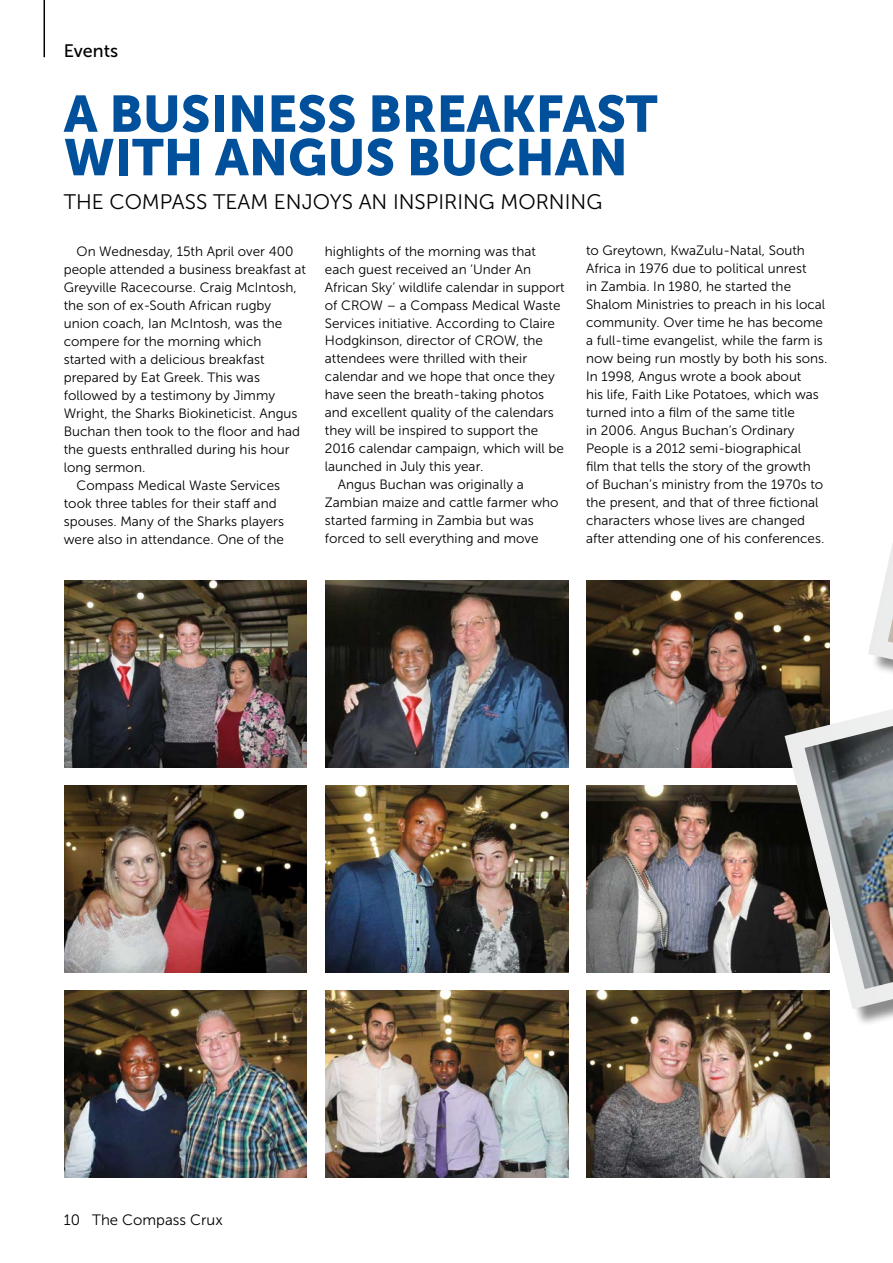
<style>
.page{position:relative;width:893px;height:1263px;background:#fff}
.page>*{position:absolute;margin:0;border:0;box-sizing:border-box;transform-origin:0 0}
.t1{font:51px/43.5px "Museo Sans 900";color:#00509b}
.t2{font:21px "Museo Sans 300";color:#000}
.t3{font:18px "Museo Sans 500";color:#000}
.t4{font:15px "Museo Sans 300";color:#000}
.t5{font:13.5px/18px "Museo Sans 300";color:#000}
</style>
<div class="page">
<hr style="left:44px;top:0;width:1px;height:57px;background:#000">
<img style="left:65px;top:991px;width:242px;height:187px">
<img style="left:65px;top:786px;width:242px;height:187px">
<img style="left:65px;top:580px;width:242px;height:188px">
<img style="left:326px;top:991px;width:242px;height:187px">
<img style="left:326px;top:786px;width:242px;height:187px">
<img style="left:326px;top:580px;width:242px;height:188px">
<img style="left:587px;top:991px;width:242px;height:187px">
<img style="left:587px;top:580px;width:188px;height:188px">
<img style="left:587px;top:786px;width:188px;height:187px">
<div style="left:788px;top:652px;width:105px;height:375px;background:#000;opacity:.45"></div>
<img style="left:775px;top:543px;width:118px;height:476px">
<h3 class="t3" style="left:64px;top:41px;width:56px">Events</h3>
<h1 class="t1" style="left:64px;top:92px;width:595px">A BUSINESS BREAKFAST<br>WITH ANGUS BUCHAN</h1>
<h2 class="t2" style="left:64px;top:190px;width:540px">THE COMPASS TEAM ENJOYS AN INSPIRING MORNING</h2>
<p class="t5" style="left:77px;top:242px;width:219px">On Wednesday, 15th April over 400</p>
<p class="t5" style="left:64px;top:260px;width:244px">people attended a business breakfast at</p>
<p class="t5" style="left:64px;top:278px;width:235px">Greyville Racecourse. Craig McIntosh,</p>
<p class="t5" style="left:64px;top:296px;width:209px">the son of ex-South African rugby</p>
<p class="t5" style="left:64px;top:314px;width:220px">union coach, Ian McIntosh, was the</p>
<p class="t5" style="left:64px;top:332px;width:199px">compere for the morning which</p>
<p class="t5" style="left:64px;top:350px;width:202px">started with a delicious breakfast</p>
<p class="t5" style="left:64px;top:368px;width:198px">prepared by Eat Greek. This was</p>
<p class="t5" style="left:64px;top:386px;width:213px">followed by a testimony by Jimmy</p>
<p class="t5" style="left:64px;top:404px;width:235px">Wright, the Sharks Biokineticist. Angus</p>
<p class="t5" style="left:64px;top:422px;width:238px">Buchan then took to the floor and had</p>
<p class="t5" style="left:64px;top:440px;width:227px">the guests enthralled during his hour</p>
<p class="t5" style="left:64px;top:458px;width:83px">long sermon.</p>
<p class="t5" style="left:77px;top:476px;width:205px">Compass Medical Waste Services</p>
<p class="t5" style="left:64px;top:494px;width:214px">took three tables for their staff and</p>
<p class="t5" style="left:64px;top:512px;width:222px">spouses. Many of the Sharks players</p>
<p class="t5" style="left:64px;top:530px;width:222px">were also in attendance. One of the</p>
<p class="t5" style="left:325px;top:242px;width:213px">highlights of the morning was that</p>
<p class="t5" style="left:325px;top:260px;width:208px">each guest received an ‘Under An</p>
<p class="t5" style="left:325px;top:278px;width:241px">African Sky’ wildlife calendar in support</p>
<p class="t5" style="left:325px;top:296px;width:237px">of CROW – a Compass Medical Waste</p>
<p class="t5" style="left:325px;top:314px;width:232px">Services initiative. According to Claire</p>
<p class="t5" style="left:325px;top:332px;width:220px">Hodgkinson, director of CROW, the</p>
<p class="t5" style="left:325px;top:350px;width:204px">attendees were thrilled with their</p>
<p class="t5" style="left:325px;top:368px;width:231px">calendar and we hope that once they</p>
<p class="t5" style="left:325px;top:386px;width:221px">have seen the breath-taking photos</p>
<p class="t5" style="left:325px;top:404px;width:230px">and excellent quality of the calendars</p>
<p class="t5" style="left:325px;top:422px;width:215px">they will be inspired to support the</p>
<p class="t5" style="left:325px;top:440px;width:241px">2016 calendar campaign, which will be</p>
<p class="t5" style="left:325px;top:458px;width:160px">launched in July this year.</p>
<p class="t5" style="left:338px;top:476px;width:188px">Angus Buchan was originally a</p>
<p class="t5" style="left:325px;top:494px;width:235px">Zambian maize and cattle farmer who</p>
<p class="t5" style="left:325px;top:512px;width:210px">started farming in Zambia but was</p>
<p class="t5" style="left:325px;top:530px;width:215px">forced to sell everything and move</p>
<p class="t5" style="left:586px;top:242px;width:243px">to Greytown, KwaZulu-Natal, South Africa in 1976 due to political unrest<br>in Zambia. In 1980, he started the Shalom Ministries to preach in his local community. Over time he has become a full-time evangelist, while the farm is now being run mostly by both his sons.<br>In 1998, Angus wrote a book about<br>his life, Faith Like Potatoes, which was turned into a film of the same title<br>in 2006. Angus Buchan’s Ordinary People is a 2012 semi-biographical<br>film that tells the story of the growth<br>of Buchan’s ministry from the 1970s to the present, and that of three fictional characters whose lives are changed after attending one of his conferences.</p>
<p class="t4" style="left:64px;top:1211px;width:160px">10 The Compass Crux</p>
</div>
